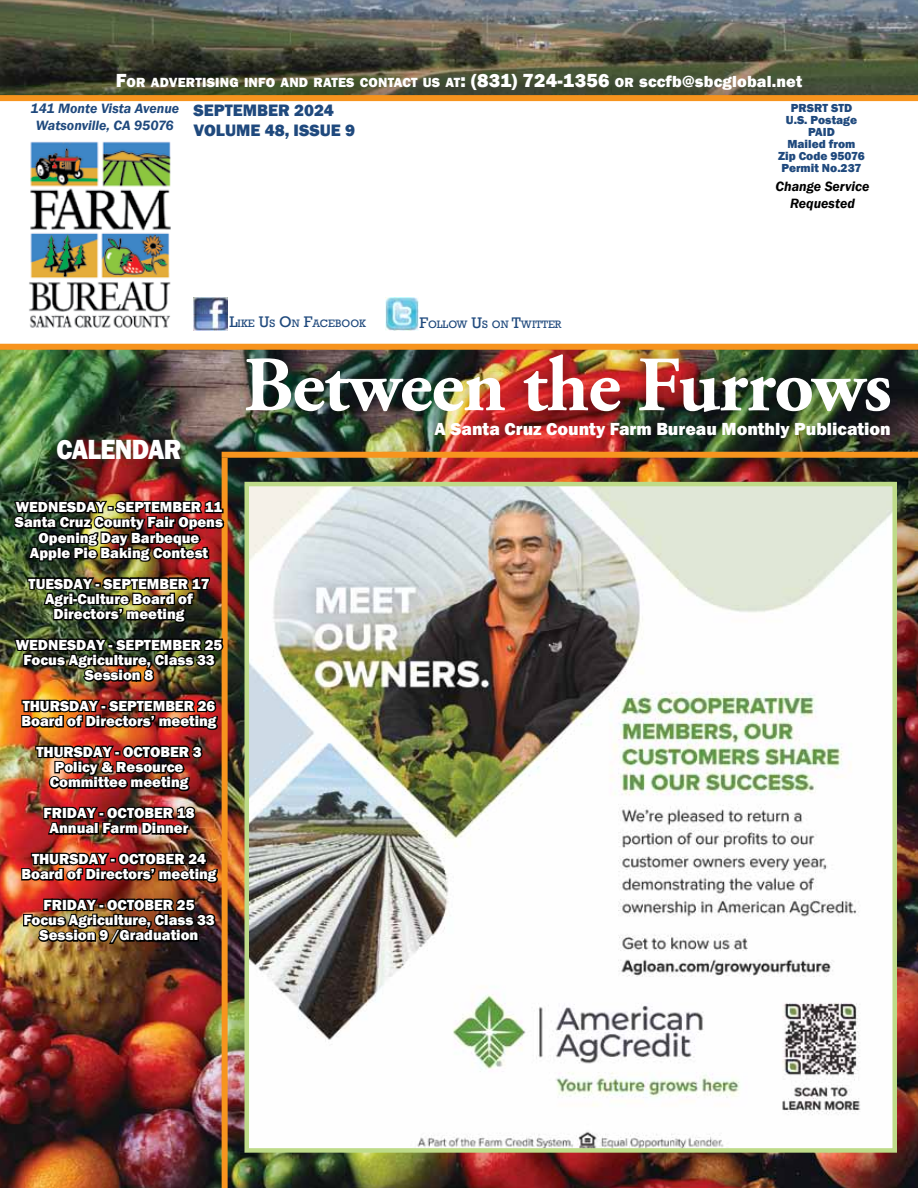
<style>
.page{position:relative;width:918px;height:1188px;background:#fff}
.page>*{position:absolute;margin:0;border:0;box-sizing:border-box;transform-origin:0 0}
.t1{font:700 78px "Adobe Garamond Pro";letter-spacing:-.015em;color:#fff}
.t2{font:800 28.5px "Franklin Gothic";letter-spacing:-.025em;color:#fff;scale:.9 1}
.t3{font:800 18px "Franklin Gothic";color:#fff}
.t4{font:800 17.1px/20.4px "Franklin Gothic";color:#1f497d}
.t5{font:800 15px/15.3px "Franklin Gothic";color:#fff;text-align:center}
.t6{font:italic 600 13.95px/17.1px "Franklin Gothic";color:#1f497d;text-align:center}
.t7{font:italic 600 13.95px/16.5px "Franklin Gothic";color:#000;text-align:center}
.t8{font:800 13.65px "Franklin Gothic";letter-spacing:.015em;color:#fff}
.t9{font:800 12px "Franklin Gothic";color:#1f497d}
.t10{font:10.95px "Rockwell";color:#1f497d}
.s1{font-size:19.5px}
.s2{font-size:16.5px}
.s3{font-size:15.75px}
</style>
<div class="page">
<img style="left:0;top:0;width:918px;height:95px">
<img style="left:0;top:350px;width:918px;height:838px">
<img style="left:194px;top:297px;width:33px;height:34px">
<img style="left:386px;top:298px;width:33px;height:33px">
<div style="left:0;top:95px;width:918px;height:6px;background:#f7941e"></div>
<div style="left:0;top:344px;width:918px;height:6px;background:#f7941e"></div>
<img style="left:29px;top:141px;width:142px;height:187px">
<div style="left:222px;top:452px;width:696px;height:6px;background:#f7941e"></div>
<div style="left:222px;top:458px;width:6px;height:730px;background:#f7941e"></div>
<div style="left:234px;top:343px;width:660px;height:72px;background:#000;opacity:.13"></div>
<img style="left:249px;top:487px;width:643px;height:661px">
<div style="left:244px;top:482px;width:653px;height:671px;border:4px solid #bedb89"></div>
<img style="left:12px;top:478px;width:213px;height:315px">
<img style="left:19px;top:805px;width:201px;height:150px">
<p class="t8" style="left:116px;top:73px;width:688px"><span class="s1">F</span>OR ADVERTISING INFO AND RATES CONTACT US AT<span class="s1">: (831) 724-1356</span> OR <span class="s2">sccfb@sbcglobal.net</span></p>
<p class="t6" style="left:31px;top:100px;width:150px">141 Monte Vista Avenue<br>Watsonville, CA 95076</p>
<p class="t9" style="left:791px;top:100px;width:9px">PRSRT</p>
<p class="t9" style="left:831px;top:100px;width:23px">ST D</p>
<p class="t9" style="left:786px;top:112px;width:73px">U.S. Postage</p>
<p class="t9" style="left:808px;top:124px;width:28px">PAID</p>
<p class="t9" style="left:788px;top:136px;width:69px">Mailed from</p>
<p class="t9" style="left:778px;top:148px;width:88px">Zip Code 95076</p>
<p class="t9" style="left:782px;top:160px;width:82px">Permit No.237</p>
<p class="t7" style="left:775px;top:179px;width:96px">Change Service<br>Requested</p>
<p class="t4" style="left:194px;top:100px;width:163px">september 2024<br>Volume 48, Issue 9</p>
<h2 class="t2" style="left:57px;top:431px;width:138px">CALENDAR</h2>
<p class="t10" style="left:229px;top:317px;width:138px"><span class="s3">L</span>IKE <span class="s3">U</span>S <span class="s3">O</span>N <span class="s3">F</span>ACEBOOK</p>
<p class="t10" style="left:419px;top:318px;width:17px"><span class="s3">F</span>OLLO</p>
<p class="t10" style="left:456px;top:318px;width:107px">W <span class="s3">U</span>S ON <span class="s3">T</span>WITTER</p>
<h1 class="t1" style="left:244px;top:340px;width:650px">Between the Furrows</h1>
<p class="t3" style="left:435px;top:417px;width:458px">A Santa Cruz County Farm Bureau Monthly Publication</p>
<p class="t5" style="left:15px;top:499px;width:210px">wedn esday - september 11<br>Santa Cruz County Fair Opens<br>Opening Day Barbeque<br>Apple Pie Baking Contest</p>
<p class="t5" style="left:29px;top:576px;width:182px">Tuesday - September 17<br>Agri-Culture Board of<br>Directors’ meeting</p>
<p class="t5" style="left:16px;top:637px;width:208px">wedn esday - September 25<br>Focus Agriculture, Class 33<br>Session 8</p>
<p class="t5" style="left:22px;top:698px;width:196px;text-align:left">thursday - September 26<br>Board of Directors’ meeting</p>
<p class="t5" style="left:36px;top:744px;width:167px">thursday - October 3<br>Policy &amp; Resource<br>Committee meeting</p>
<p class="t5" style="left:44px;top:805px;width:152px">friday - october 18<br>Annual Farm Dinner</p>
<p class="t5" style="left:22px;top:851px;width:196px">thursday - october 24<br>Board of Directors’ meeting</p>
<p class="t5" style="left:23px;top:897px;width:193px">friday - october 25<br>Focus Agriculture, Class 33<br>Session 9 /Graduation</p>
</div>
